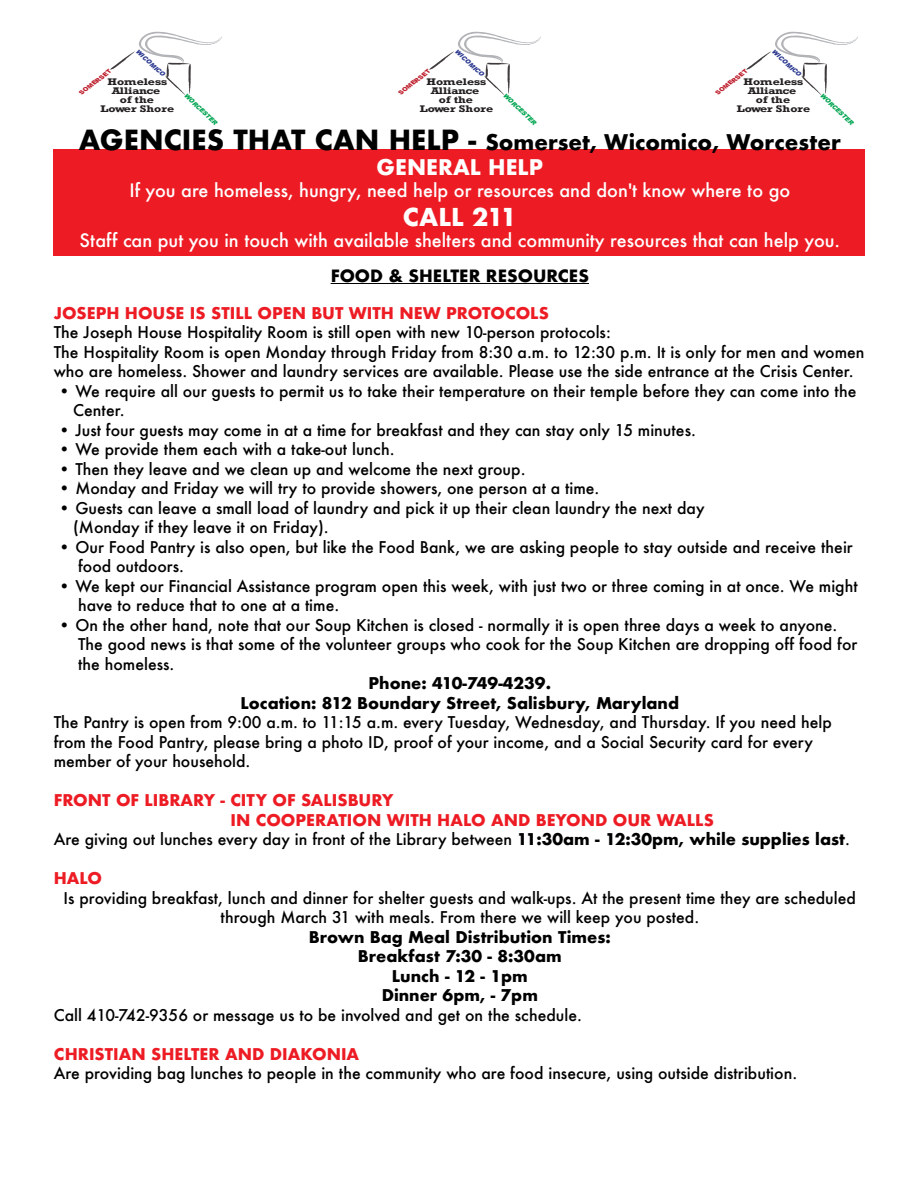
<style>
.page{position:relative;width:918px;height:1188px;background:#fff}
.page>*{position:absolute;margin:0;border:0;box-sizing:border-box;transform-origin:0 0}
.t1{font:700 24px "Futura";color:#fff}
.t2{font:700 21px/25.2px "Futura";color:#000;text-align:center}
.t3{font:500 18px "Futura";color:#fff}
.t4{font:700 16.5px "Futura";color:#000}
.t5{font:500 15.75px/19.5px "Futura";color:#000}
.t6{font:700 15.75px "Futura";color:#ed1c24}
.t7{font:700 15.75px/19.5px "Futura";color:#000;text-align:center}
.t8{font:700 9px/8.9px "Rockwell";color:#231f20;text-align:center;scale:1.29 1}
.t9{font:italic 900 6.15px "Arial";color:#00a551}
.t10{font:italic 900 6.15px "Arial";color:#be1e2d}
.t11{font:italic 900 6.15px "Arial";color:#2b388f}
.s1{font-size:27px}
.s2{color:#fff}
.s3{font-weight:700}
</style>
<div class="page">
<div style="left:53px;top:150px;width:812px;height:106px;background:#ed1c24"></div>
<svg style="left:110px;top:32px;width:112px;height:63px"></svg>
<svg style="left:429px;top:32px;width:112px;height:63px"></svg>
<svg style="left:746px;top:32px;width:112px;height:63px"></svg>
<hr style="left:331px;top:283px;width:258px;height:1px;background:#000">
<p class="t11" style="left:140px;top:47px;width:38px;rotate:42deg">WICOMICO</p>
<p class="t11" style="left:459px;top:47px;width:38px;rotate:42deg">WICOMICO</p>
<p class="t11" style="left:776px;top:47px;width:38px;rotate:42deg">WICOMICO</p>
<p class="t10" style="left:78px;top:90px;width:40px;rotate:-38deg">SOMERSET</p>
<p class="t10" style="left:397px;top:90px;width:40px;rotate:-38deg">SOMERSET</p>
<p class="t10" style="left:714px;top:90px;width:40px;rotate:-38deg">SOMERSET</p>
<p class="t8" style="left:101px;top:77px;width:59px">Homeless<br>Alliance<br>of the<br>Lower Shore</p>
<p class="t8" style="left:420px;top:77px;width:59px">Homeless<br>Alliance<br>of the<br>Lower Shore</p>
<p class="t8" style="left:737px;top:77px;width:59px">Homeless<br>Alliance<br>of the<br>Lower Shore</p>
<p class="t9" style="left:825px;top:91px;width:44px;rotate:43deg">WORCESTER</p>
<h2 class="t2" style="left:79px;top:130px;width:763px"><span class="s1">AGENCIES THAT CAN HELP -</span> Somerset, Wicomico, Worcester<br><span class="s2">GENERAL HELP</span></h2>
<p class="t3" style="left:129px;top:178px;width:662px">If you are homeless, hungry, need help or resources and don't know where to go</p>
<h1 class="t1" style="left:403px;top:199px;width:116px">CALL 211</h1>
<p class="t3" style="left:79px;top:228px;width:762px">Staff can put you in touch with available shelters and community resources that can help you.</p>
<p class="t4" style="left:331px;top:264px;width:260px">FOOD &amp; SHELTER RESOURCES</p>
<p class="t6" style="left:54px;top:302px;width:497px">JOSEPH HOUSE IS STILL OPEN BUT WITH NEW PROTOCOLS</p>
<p class="t5" style="left:54px;top:323px;width:812px">The Joseph House Hospitality Room is still open with new 10-person protocols:<br>The Hospitality Room is open Monday through Friday from 8:30 a.m. to 12:30 p.m. It is only for men and women who are homeless. Shower and laundry services are available. Please use the side entrance at the Crisis Center.</p>
<p class="t5" style="left:73px;top:381px;width:785px;text-indent:-15px">• We require all our guests to permit us to take their temperature on their temple before they can come into the<br>Center.</p>
<p class="t5" style="left:59px;top:420px;width:639px">• Just four guests may come in at a time for breakfast and they can stay only 15 minutes.</p>
<p class="t5" style="left:59px;top:440px;width:338px">• We provide them each with a take-out lunch.</p>
<p class="t5" style="left:59px;top:459px;width:468px">• Then they leave and we clean up and welcome the next group.</p>
<p class="t5" style="left:59px;top:479px;width:542px">• Monday and Friday we will try to provide showers, one person at a time.</p>
<p class="t5" style="left:73px;top:498px;width:633px;text-indent:-15px">• Guests can leave a small load of laundry and pick it up their clean laundry the next day (Monday if they leave it on Friday).</p>
<p class="t5" style="left:78px;top:537px;width:776px;text-indent:-19px">• Our Food Pantry is also open, but like the Food Bank, we are asking people to stay outside and receive their food outdoors.</p>
<p class="t5" style="left:78px;top:576px;width:781px;text-indent:-19px">• We kept our Financial Assistance program open this week, with just two or three coming in at once. We might have to reduce that to one at a time.</p>
<p class="t5" style="left:78px;top:615px;width:781px;text-indent:-19px">• On the other hand, note that our Soup Kitchen is closed - normally it is open three days a week to anyone.<br>The good news is that some of the volunteer groups who cook for the Soup Kitchen are dropping off food for the homeless.</p>
<p class="t7" style="left:241px;top:674px;width:440px">Phone: 410-749-4239.<br>Location: 812 Boundary Street, Salisbury, Maryland</p>
<p class="t5" style="left:54px;top:713px;width:780px">The Pantry is open from 9:00 a.m. to 11:15 a.m. every Tuesday, Wednesday, and Thursday. If you need help from the Food Pantry, please bring a photo ID, proof of your income, and a Social Security card for every member of your household.</p>
<p class="t6" style="left:54px;top:789px;width:341px">FRONT OF LIBRARY - CITY OF SALISBURY</p>
<p class="t6" style="left:230px;top:809px;width:485px">IN COOPERATION WITH HALO AND BEYOND OUR WALLS</p>
<p class="t5" style="left:54px;top:830px;width:798px">Are giving out lunches every day in front of the Library between <span class="s3">11:30am - 12:30pm, while supplies last</span>.</p>
<p class="t6" style="left:54px;top:867px;width:50px">HALO</p>
<p class="t5" style="left:64px;top:888px;width:794px;text-align:center">Is providing breakfast, lunch and dinner for shelter guests and walk-ups. At the present time they are scheduled through March 31 with meals. From there we will keep you posted.</p>
<p class="t7" style="left:309px;top:927px;width:303px">Brown Bag Meal Distribution Times:<br>Breakfast 7:30 - 8:30am<br>Lunch - 12 - 1pm<br>Dinner 6pm, - 7pm</p>
<p class="t5" style="left:54px;top:1005px;width:530px">Call 410-742-9356 or message us to be involved and get on the schedule.</p>
<p class="t6" style="left:54px;top:1042px;width:307px">CHRISTIAN SHELTER AND DIAKONIA</p>
<p class="t5" style="left:54px;top:1064px;width:745px">Are providing bag lunches to people in the community who are food insecure, using outside distribution.</p>
<p class="t9" style="left:188px;top:91px;width:44px;rotate:43deg">WORCESTER</p>
<p class="t9" style="left:508px;top:91px;width:44px;rotate:43deg">WORCESTER</p>
</div>
